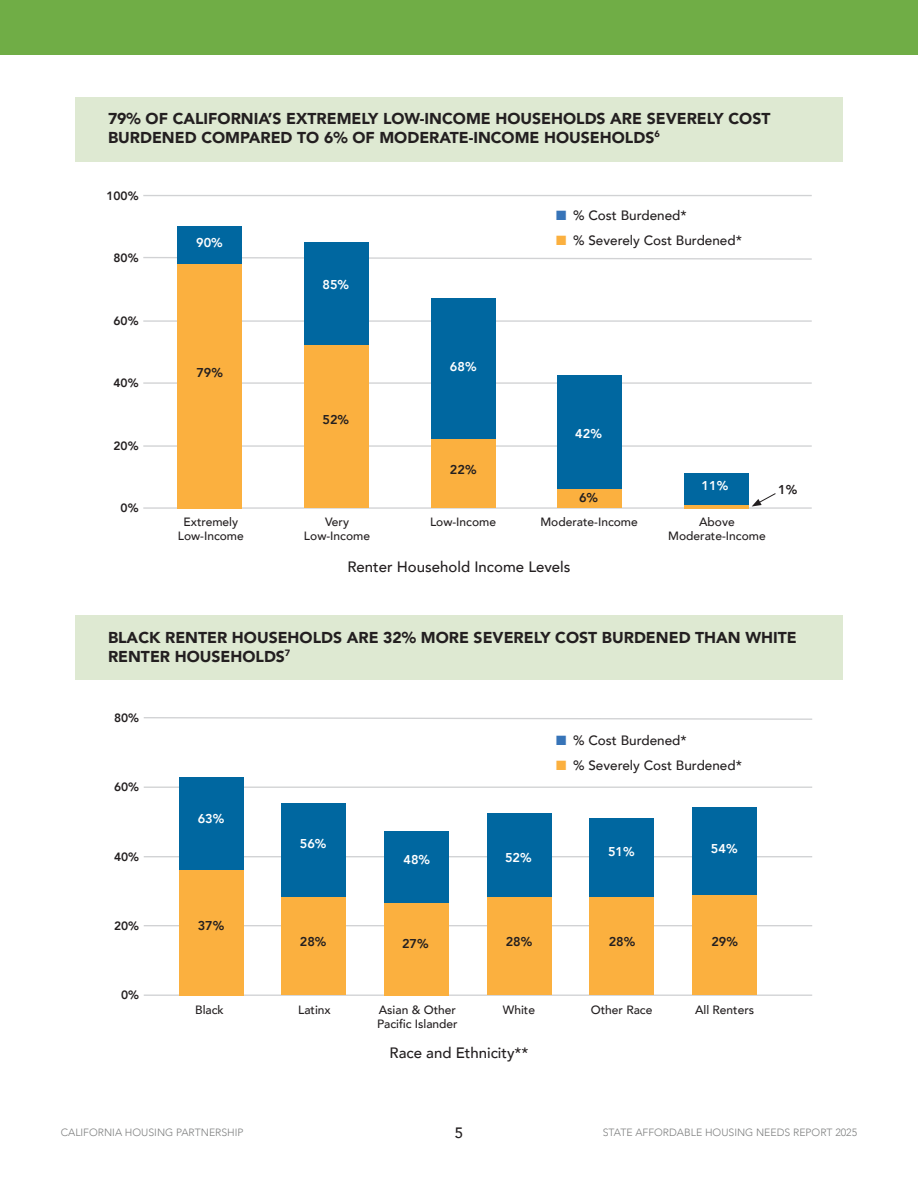
<style>
.page{position:relative;width:918px;height:1188px;background:#fff}
.page>*{position:absolute;margin:0;border:0;box-sizing:border-box;transform-origin:0 0}
.Graph_Title{font:900 15.75px/18.8px "Avenir";color:#231f20}
.Graph_text_10pt{font:500 15px "Avenir";color:#231f20}
.Graph_text_8pt{font:500 13.5px "Avenir";color:#231f20}
.Numbers_white_10pt{font:800 12.75px "Avenir";color:#fff}
.Numbers_10pt{font:800 12.75px "Avenir";color:#231f20}
.Graph_text_8pt-2{font:500 12px "Avenir";color:#231f20}
.Graph_units_8pt{font:800 12px "Avenir";color:#231f20}
.t1{font:300 10.5px "Avenir";color:#7f8080}
.s1{color:#3774b8}
.s2{color:#fbb03f}
</style>
<div class="page">
<div style="left:0;top:0;width:918px;height:55px;background:#70ad46"></div>
<div style="left:75px;top:97px;width:768px;height:65px;background:#dee9d2"></div>
<div style="left:75px;top:615px;width:768px;height:65px;background:#dee9d2"></div>
<hr style="left:144px;top:995px;width:668px;height:1px;background:#d1d2d4">
<hr style="left:144px;top:925px;width:668px;height:1px;background:#d1d2d4">
<hr style="left:144px;top:856px;width:668px;height:1px;background:#d1d2d4">
<hr style="left:144px;top:787px;width:668px;height:1px;background:#d1d2d4">
<svg style="left:143px;top:717px;width:669px;height:3px"></svg>
<div style="left:179px;top:778px;width:65px;height:92px;background:#0067a0"></div>
<div style="left:281px;top:804px;width:65px;height:94px;background:#0067a0"></div>
<div style="left:384px;top:832px;width:65px;height:73px;background:#0067a0"></div>
<div style="left:487px;top:813px;width:65px;height:88px;background:#0067a0"></div>
<div style="left:590px;top:818px;width:64px;height:82px;background:#0067a0"></div>
<div style="left:692px;top:807px;width:65px;height:91px;background:#0067a0"></div>
<div style="left:179px;top:870px;width:65px;height:125px;background:#fbb03f"></div>
<div style="left:281px;top:898px;width:65px;height:97px;background:#fbb03f"></div>
<div style="left:384px;top:903px;width:65px;height:92px;background:#fbb03f"></div>
<div style="left:487px;top:898px;width:65px;height:97px;background:#fbb03f"></div>
<div style="left:590px;top:898px;width:64px;height:97px;background:#fbb03f"></div>
<div style="left:692px;top:895px;width:65px;height:100px;background:#fbb03f"></div>
<hr style="left:143px;top:507px;width:669px;height:2px;background:#d1d2d4">
<hr style="left:143px;top:445px;width:669px;height:2px;background:#d1d2d4">
<hr style="left:143px;top:382px;width:669px;height:2px;background:#d1d2d4">
<hr style="left:143px;top:320px;width:669px;height:2px;background:#d1d2d4">
<svg style="left:143px;top:256px;width:669px;height:4px"></svg>
<hr style="left:143px;top:195px;width:669px;height:1px;background:#d1d2d4">
<div style="left:178px;top:226px;width:64px;height:282px;background:#0067a0"></div>
<div style="left:304px;top:242px;width:64px;height:103px;background:#0067a0"></div>
<div style="left:431px;top:298px;width:64px;height:141px;background:#0067a0"></div>
<div style="left:557px;top:375px;width:64px;height:115px;background:#0067a0"></div>
<div style="left:684px;top:473px;width:64px;height:32px;background:#0067a0"></div>
<div style="left:178px;top:264px;width:64px;height:244px;background:#fbb03f"></div>
<div style="left:304px;top:345px;width:64px;height:163px;background:#fbb03f"></div>
<div style="left:431px;top:439px;width:64px;height:69px;background:#fbb03f"></div>
<div style="left:557px;top:490px;width:64px;height:18px;background:#fbb03f"></div>
<hr style="left:684px;top:505px;width:64px;height:3px;background:#fbb03f">
<svg style="left:752px;top:493px;width:24px;height:14px"></svg>
<p class="Graph_Title" style="left:108px;top:108px;width:664px">79% OF CALIFORNIA’S EXTREMELY LOW-INCOME HOUSEHOLDS ARE SEVERELY COST<br>BURDENED COMPARED TO 6% OF MODERATE-INCOME HOUSEHOLDS<sup>6</sup></p>
<p class="Graph_units_8pt" style="left:106px;top:186px;width:34px">100%</p>
<p class="Graph_units_8pt" style="left:114px;top:248px;width:27px">80%</p>
<p class="Graph_units_8pt" style="left:114px;top:312px;width:27px">60%</p>
<p class="Graph_units_8pt" style="left:114px;top:374px;width:27px">40%</p>
<p class="Graph_units_8pt" style="left:114px;top:436px;width:27px">20%</p>
<p class="Graph_units_8pt" style="left:121px;top:498px;width:19px">0%</p>
<p class="Numbers_white_10pt" style="left:196px;top:233px;width:28px">90%</p>
<p class="Numbers_10pt" style="left:196px;top:363px;width:28px">79%</p>
<p class="Graph_text_8pt-2" style="left:184px;top:512px;width:56px">Extremely</p>
<p class="Graph_text_8pt-2" style="left:178px;top:526px;width:68px">Low-Income</p>
<p class="Numbers_white_10pt" style="left:323px;top:275px;width:28px">85%</p>
<p class="Numbers_10pt" style="left:323px;top:410px;width:28px">52%</p>
<p class="Graph_text_8pt-2" style="left:325px;top:512px;width:26px">Very</p>
<p class="Graph_text_8pt-2" style="left:304px;top:526px;width:68px">Low-Income</p>
<p class="Numbers_white_10pt" style="left:450px;top:357px;width:28px">68%</p>
<p class="Numbers_10pt" style="left:450px;top:460px;width:28px">22%</p>
<p class="Graph_text_8pt" style="left:556px;top:203px;width:132px"><span class="s1">■</span> % Cost Burdened*</p>
<p class="Graph_text_8pt" style="left:556px;top:228px;width:187px"><span class="s2">■</span> % Severely Cost Burdened*</p>
<p class="Numbers_white_10pt" style="left:575px;top:424px;width:28px">42%</p>
<p class="Numbers_10pt" style="left:579px;top:488px;width:21px">6%</p>
<p class="Numbers_white_10pt" style="left:702px;top:476px;width:28px">11%</p>
<p class="Numbers_10pt" style="left:778px;top:480px;width:21px">1%</p>
<p class="Graph_text_8pt-2" style="left:430px;top:512px;width:68px">Low-Income</p>
<p class="Graph_text_8pt-2" style="left:540px;top:512px;width:99px">Moderate-Income</p>
<p class="Graph_text_8pt-2" style="left:699px;top:512px;width:37px">Above</p>
<p class="Graph_text_8pt-2" style="left:668px;top:526px;width:99px">Moderate-Income</p>
<p class="Graph_text_10pt" style="left:347px;top:553px;width:225px">Renter Household Income Levels</p>
<p class="Graph_Title" style="left:108px;top:627px;width:690px">BLACK RENTER HOUSEHOLDS ARE 32% MORE SEVERELY COST BURDENED THAN WHITE<br>RENTER HOUSEHOLDS<sup>7</sup></p>
<p class="Graph_units_8pt" style="left:114px;top:708px;width:27px">80%</p>
<p class="Graph_units_8pt" style="left:114px;top:778px;width:27px">60%</p>
<p class="Graph_units_8pt" style="left:114px;top:847px;width:27px">40%</p>
<p class="Graph_units_8pt" style="left:114px;top:916px;width:27px">20%</p>
<p class="Graph_units_8pt" style="left:121px;top:986px;width:19px">0%</p>
<p class="Numbers_white_10pt" style="left:198px;top:809px;width:28px">63%</p>
<p class="Numbers_10pt" style="left:198px;top:915px;width:28px">37%</p>
<p class="Numbers_white_10pt" style="left:300px;top:834px;width:28px">56%</p>
<p class="Graph_text_8pt" style="left:556px;top:729px;width:132px"><span class="s1">■</span> % Cost Burdened*</p>
<p class="Graph_text_8pt" style="left:556px;top:754px;width:187px"><span class="s2">■</span> % Severely Cost Burdened*</p>
<p class="Numbers_white_10pt" style="left:404px;top:850px;width:28px">48%</p>
<p class="Numbers_white_10pt" style="left:505px;top:848px;width:28px">52%</p>
<p class="Numbers_white_10pt" style="left:608px;top:841px;width:28px">51%</p>
<p class="Numbers_white_10pt" style="left:711px;top:838px;width:28px">54%</p>
<p class="Numbers_10pt" style="left:300px;top:931px;width:28px">28%</p>
<p class="Numbers_10pt" style="left:402px;top:934px;width:28px">27%</p>
<p class="Numbers_10pt" style="left:506px;top:931px;width:28px">28%</p>
<p class="Numbers_10pt" style="left:609px;top:931px;width:28px">28%</p>
<p class="Numbers_10pt" style="left:711px;top:931px;width:28px">29%</p>
<p class="Graph_text_8pt-2" style="left:195px;top:999px;width:30px">Black</p>
<p class="Graph_text_8pt-2" style="left:298px;top:999px;width:34px">Latinx</p>
<p class="Graph_text_8pt-2" style="left:379px;top:999px;width:79px">Asian &amp; Other</p>
<p class="Graph_text_8pt-2" style="left:377px;top:1014px;width:82px">Pacific Islander</p>
<p class="Graph_text_8pt-2" style="left:503px;top:999px;width:34px">White</p>
<p class="Graph_text_8pt-2" style="left:591px;top:999px;width:63px">Other Race</p>
<p class="Graph_text_8pt-2" style="left:695px;top:999px;width:61px">All Renters</p>
<p class="Graph_text_10pt" style="left:390px;top:1040px;width:140px">Race and Ethnicity**</p>
<p class="t1" style="left:61px;top:1126px;width:184px">CALIFORNIA HOUSING PARTNERSHIP</p>
<p class="Graph_text_10pt" style="left:455px;top:1120px;width:10px">5</p>
<p class="t1" style="left:603px;top:1126px;width:256px">STATE AFFORDABLE HOUSING NEEDS REPORT 2025</p>
</div>
